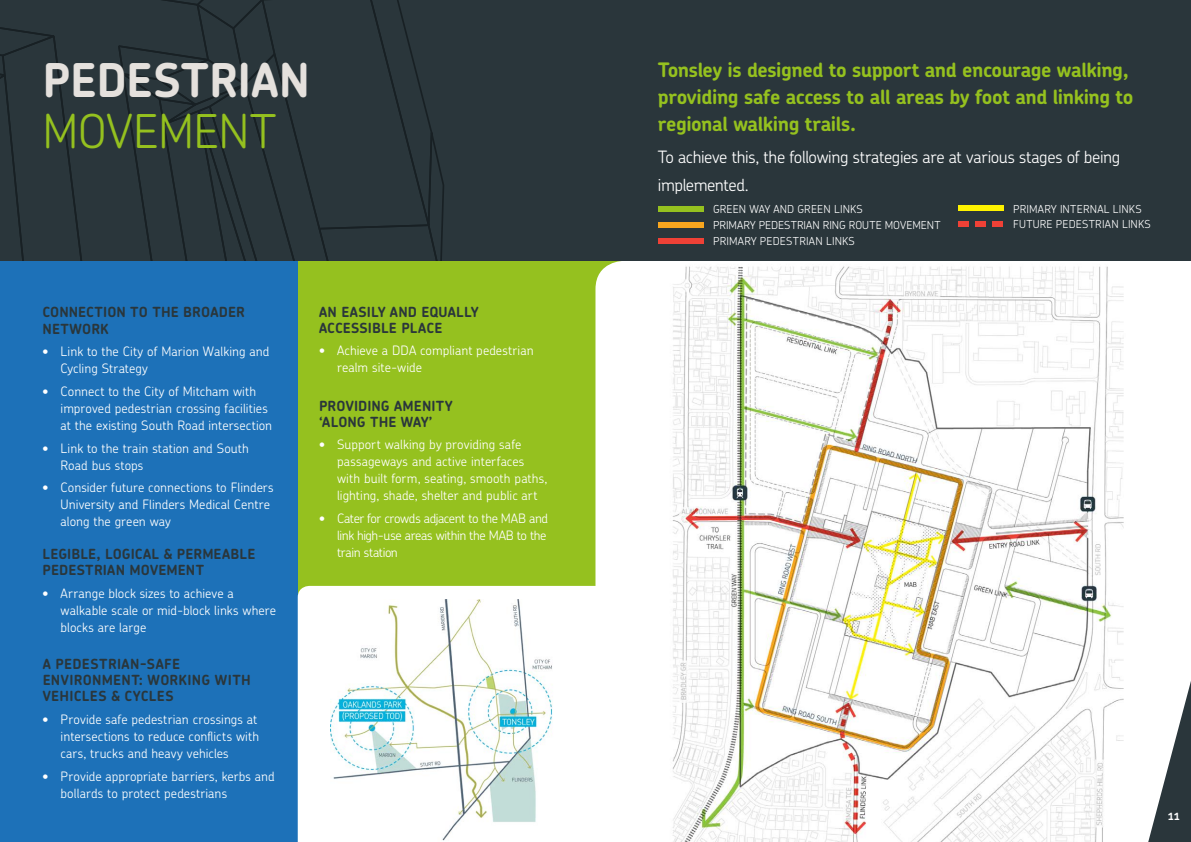
<style>
.page{position:relative;width:1191px;height:842px;background:#fff}
.page>*{position:absolute;margin:0;border:0;box-sizing:border-box;transform-origin:0 0}
.t1{font:700 46.6px "Chevin Pro";letter-spacing:.005em;color:#e5e1dd}
.t2{font:300 46.6px "Chevin Pro";letter-spacing:-.01em;color:#95c11f}
.t3{font:700 20px/26.7px "Chevin Pro";letter-spacing:-.02em;color:#95c11f}
.t4{font:300 17px/27.7px "Chevin Pro";letter-spacing:-.025em;color:#fff}
.t5{font:700 14px/16px "Chevin Pro";letter-spacing:.015em;color:#2a363b}
.t6{font:300 13px/17px "Chevin Pro";letter-spacing:.005em;color:#fff}
.t7{font:300 11px/16.3px "Chevin Pro";letter-spacing:.015em;color:#fff}
.t8{font:700 10px "Chevin Pro";color:#fff}
</style>
<div class="page">
<div style="left:298px;top:261px;width:326px;height:581px;background:#95c11f"></div>
<div style="left:595px;top:261px;width:29px;height:581px;background:#fff"></div>
<div style="left:0;top:261px;width:298px;height:581px;background:#1d71b8"></div>
<div style="left:0;top:0;width:1191px;height:261px;background:#2a363b"></div>
<svg style="left:0;top:0;width:444px;height:261px"></svg>
<img style="left:672px;top:266px;width:452px;height:576px">
<svg style="left:1148px;top:681px;width:43px;height:161px"></svg>
<div style="left:298px;top:586px;width:309px;height:256px;background:#fff"></div>
<img style="left:330px;top:599px;width:233px;height:243px">
<div style="left:658px;top:206px;width:45px;height:6px;background:#95c11f"></div>
<div style="left:658px;top:222px;width:45px;height:6px;background:#f8a61e"></div>
<div style="left:658px;top:238px;width:45px;height:6px;background:#ef4136"></div>
<div style="left:958px;top:221px;width:10px;height:6px;background:#ef4136"></div>
<div style="left:975px;top:221px;width:11px;height:6px;background:#ef4136"></div>
<div style="left:992px;top:221px;width:11px;height:6px;background:#ef4136"></div>
<div style="left:958px;top:205px;width:45px;height:6px;background:#fef200"></div>
<h1 class="t1" style="left:43px;top:50px;width:269px">PEDESTRIAN</h1>
<h1 class="t2" style="left:43px;top:100px;width:235px">MOVEMENT</h1>
<p class="t5" style="left:43px;top:303px;width:204px;line-height:17px">CONNECTION TO THE BROADER<br>NETWORK</p>
<p class="t6" style="left:61px;top:343px;width:210px;text-indent:-18px">• Link to the City of Marion Walking and<br>Cycling Strategy</p>
<p class="t6" style="left:61px;top:382px;width:213px;text-indent:-18px">• Connect to the City of Mitcham with improved pedestrian crossing facilities at the existing South Road intersection</p>
<p class="t6" style="left:61px;top:439px;width:190px;text-indent:-18px">• Link to the train station and South<br>Road bus stops</p>
<p class="t6" style="left:61px;top:479px;width:214px;text-indent:-18px">• Consider future connections to Flinders<br>University and Flinders Medical Centre along the green way</p>
<p class="t5" style="left:43px;top:546px;width:214px">LEGIBLE, LOGICAL &amp; PERMEABLE<br>PEDESTRIAN MOVEMENT</p>
<p class="t6" style="left:61px;top:584px;width:217px;text-indent:-18px">• Arrange block sizes to achieve a walkable scale or mid-block links where blocks are large</p>
<p class="t5" style="left:43px;top:656px;width:210px">A PEDESTRIAN-SAFE<br>ENVIRONMENT: WORKING WITH<br>VEHICLES &amp; CYCLES</p>
<p class="t6" style="left:61px;top:710px;width:200px;text-indent:-18px">• Provide safe pedestrian crossings at intersections to reduce conflicts with cars, trucks and heavy vehicles</p>
<p class="t6" style="left:61px;top:767px;width:216px;text-indent:-18px">• Provide appropriate barriers, kerbs and bollards to protect pedestrians</p>
<p class="t5" style="left:319px;top:304px;width:161px">AN EASILY AND EQUALLY<br>ACCESSIBLE PLACE</p>
<p class="t6" style="left:337px;top:342px;width:198px;text-indent:-18px">• Achieve a DDA compliant pedestrian realm site-wide</p>
<p class="t5" style="left:319px;top:398px;width:135px">PROVIDING AMENITY ‘ALONG THE WAY’</p>
<p class="t6" style="left:337px;top:436px;width:212px;text-indent:-18px">• Support walking by providing safe passageways and active interfaces with built form, seating, smooth paths, lighting, shade, shelter and public art</p>
<p class="t6" style="left:337px;top:509px;width:212px;text-align:justify;text-indent:-18px">• Cater for crowds adjacent to the MAB and link high-use areas within the MAB to the train station</p>
<h2 class="t3" style="left:658px;top:57px;width:477px">Tonsley is designed to support and encourage walking, providing safe access to all areas by foot and linking to regional walking trails.</h2>
<h3 class="t4" style="left:658px;top:143px;width:464px">To achieve this, the following strategies are at various stages of being implemented.</h3>
<p class="t7" style="left:713px;top:200px;width:229px">GREEN WAY AND GREEN LINKS<br>PRIMARY PEDESTRIAN RING ROUTE MOVEMENT<br>PRIMARY PEDESTRIAN LINKS</p>
<p class="t7" style="left:1013px;top:200px;width:130px">PRIMARY INTERNAL LINKS</p>
<p class="t7" style="left:1013px;top:215px;width:139px">FUTURE PEDESTRIAN LINKS</p>
<p class="t8" style="left:1168px;top:809px;width:13px">11</p>
</div>
